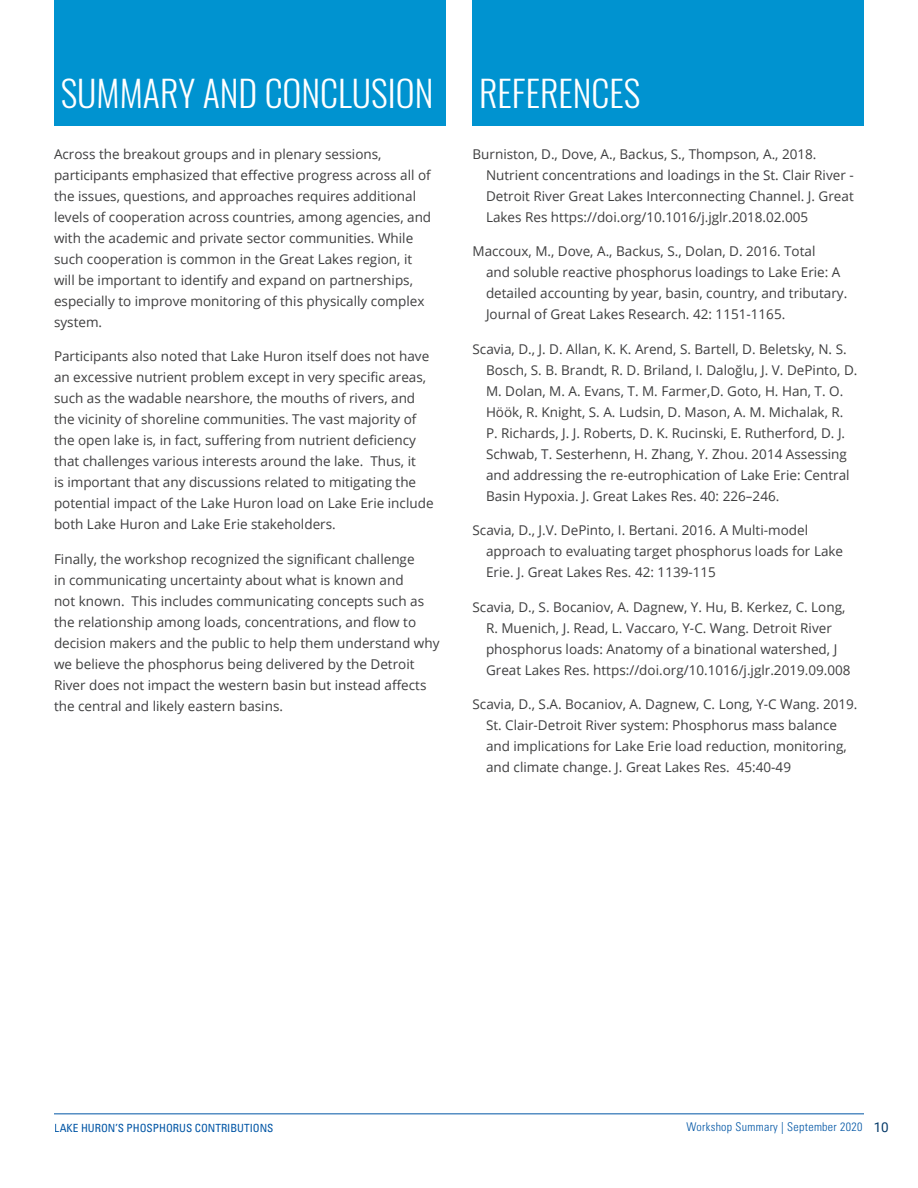
<style>
.page{position:relative;width:918px;height:1188px;background:#fff}
.page>*{position:absolute;margin:0;border:0;box-sizing:border-box;transform-origin:0 0}
.TITLE-2{font:300 36px "Oswald";color:#fff}
._2nd-line-indent{font:13.5px/21px "Open Sans";color:#3e3e3f}
.t1{font:300 condensed 12px "Univers LT Std";letter-spacing:.025em;color:#0155a5}
.t2{font:condensed 11.25px "Univers LT Std";color:#0155a5}
.s1{font-family:"Roboto";font-weight:400;font-stretch:normal;font-size:13.5px;color:#043968}
</style>
<div class="page">
<hr style="left:54px;top:1114px;width:810px;height:1px;background:#0155a5">
<div style="left:54px;top:0;width:392px;height:125px;background:#0093d0"></div>
<div style="left:472px;top:0;width:392px;height:125px;background:#0093d0"></div>
<p class="TITLE-2" style="left:61px;top:62px;width:374px">SUMMARY AND CONCLUSION</p>
<p class="TITLE-2" style="left:479px;top:62px;width:163px">REFERENCES</p>
<p class="_2nd-line-indent" style="left:54px;top:143px;width:379px">Across the breakout groups and in plenary sessions, participants emphasized that effective progress across all of the issues, questions, and approaches requires additional levels of cooperation across countries, among agencies, and with the academic and private sector communities. While such cooperation is common in the Great Lakes region, it will be important to identify and expand on partnerships, especially to improve monitoring of this physically complex system.</p>
<p class="_2nd-line-indent" style="left:54px;top:346px;width:381px">Participants also noted that Lake Huron itself does not have an excessive nutrient problem except in very specific areas, such as the wadable nearshore, the mouths of rivers, and the vicinity of shoreline communities. The vast majority of the open lake is, in fact, suffering from nutrient deficiency that challenges various interests around the lake. Thus, it<br>is important that any discussions related to mitigating the potential impact of the Lake Huron load on Lake Erie include both Lake Huron and Lake Erie stakeholders.</p>
<p class="_2nd-line-indent" style="left:54px;top:548px;width:387px">Finally, the workshop recognized the significant challenge<br>in communicating uncertainty about what is known and<br>not known. This includes communicating concepts such as the relationship among loads, concentrations, and flow to decision makers and the public to help them understand why we believe the phosphorus being delivered by the Detroit River does not impact the western basin but instead affects the central and likely eastern basins.</p>
<p class="_2nd-line-indent" style="left:486px;top:143px;width:369px;text-indent:-14px">Burniston, D., Dove, A., Backus, S., Thompson, A., 2018.<br>Nutrient concentrations and loadings in the St. Clair River - Detroit River Great Lakes Interconnecting Channel. J. Great Lakes Res https://doi.org/10.1016/j.jglr.2018.02.005</p>
<p class="_2nd-line-indent" style="left:486px;top:241px;width:363px;text-indent:-14px">Maccoux, M., Dove, A., Backus, S., Dolan, D. 2016. Total<br>and soluble reactive phosphorus loadings to Lake Erie: A detailed accounting by year, basin, country, and tributary.<br>Journal of Great Lakes Research. 42: 1151-1165.</p>
<p class="_2nd-line-indent" style="left:486px;top:338px;width:373px;text-indent:-14px">Scavia, D., J. D. Allan, K. K. Arend, S. Bartell, D. Beletsky, N. S.<br>Bosch, S. B. Brandt, R. D. Briland, I. Daloğlu, J. V. DePinto, D.<br>M. Dolan, M. A. Evans, T. M. Farmer,D. Goto, H. Han, T. O.<br>Höök, R. Knight, S. A. Ludsin, D. Mason, A. M. Michalak, R.<br>P. Richards, J. J. Roberts, D. K. Rucinski, E. Rutherford, D. J.<br>Schwab, T. Sesterhenn, H. Zhang, Y. Zhou. 2014 Assessing and addressing the re-eutrophication of Lake Erie: Central Basin Hypoxia. J. Great Lakes Res. 40: 226–246.</p>
<p class="_2nd-line-indent" style="left:486px;top:520px;width:359px;text-indent:-14px">Scavia, D., J.V. DePinto, I. Bertani. 2016. A Multi-model approach to evaluating target phosphorus loads for Lake<br>Erie. J. Great Lakes Res. 42: 1139-115</p>
<p class="_2nd-line-indent" style="left:486px;top:596px;width:366px;text-indent:-14px">Scavia, D., S. Bocaniov, A. Dagnew, Y. Hu, B. Kerkez, C. Long, R. Muenich, J. Read, L. Vaccaro, Y-C. Wang. Detroit River phosphorus loads: Anatomy of a binational watershed, J Great Lakes Res. https://doi.org/10.1016/j.jglr.2019.09.008</p>
<p class="_2nd-line-indent" style="left:486px;top:694px;width:373px;text-indent:-14px">Scavia, D., S.A. Bocaniov, A. Dagnew, C. Long, Y-C Wang. 2019.<br>St. Clair-Detroit River system: Phosphorus mass balance and implications for Lake Erie load reduction, monitoring, and climate change. J. Great Lakes Res. 45:40-49</p>
<p class="t2" style="left:55px;top:1121px;width:220px">LAKE HURON’S PHOSPHORUS CONTRIBUTIONS</p>
<p class="t1" style="left:686px;top:1120px;width:204px">Workshop Summary | September 2020 <span class="s1">10</span></p>
</div>
